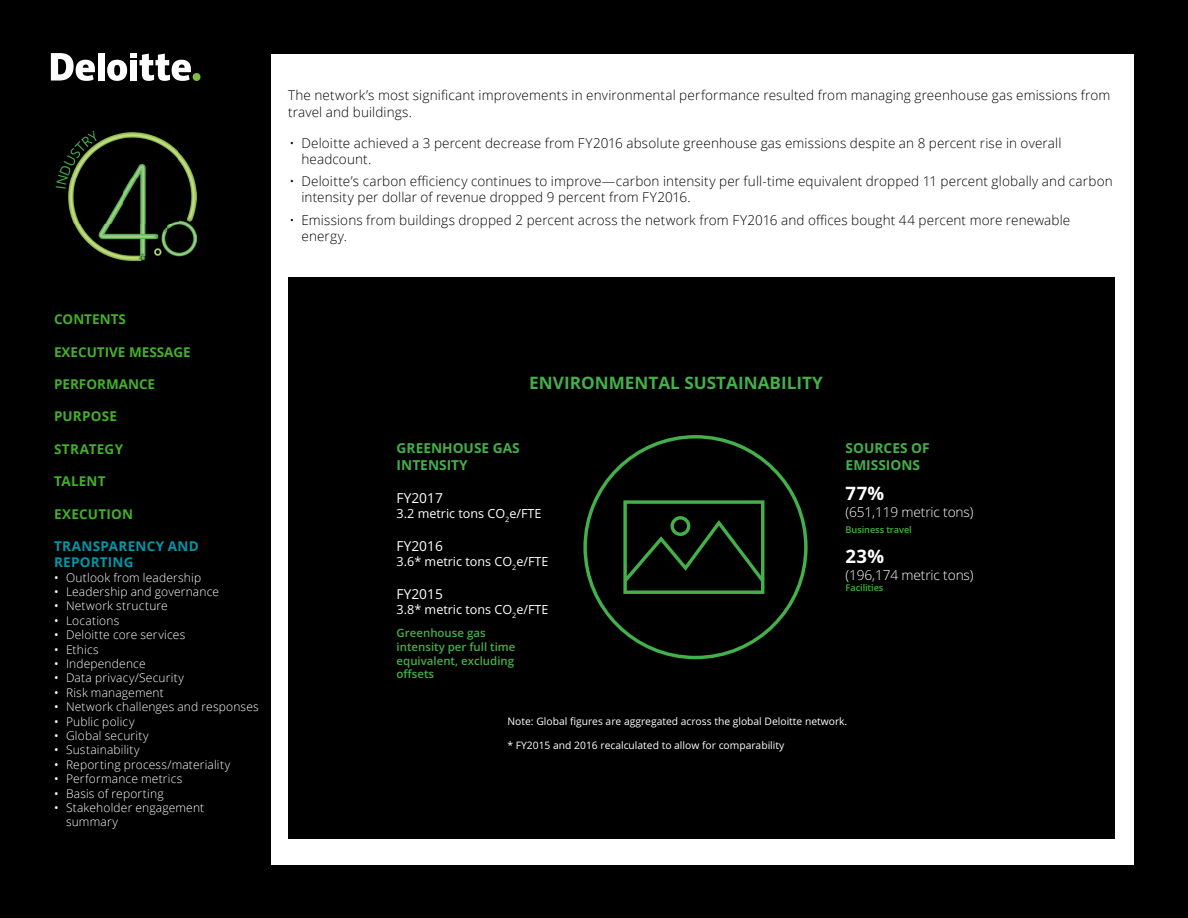
<style>
.page{position:relative;width:1188px;height:918px;background:#000}
.page>*{position:absolute;margin:0;border:0;box-sizing:border-box;transform-origin:0 0}
.t1{font:700 18.6px "Open Sans";color:#fff}
.t2{font:700 17.1px "Open Sans";color:#43b049}
.t3{font:700 13.8px/16.5px "Open Sans";color:#43b049}
.t4{font:300 13.8px "Open Sans";letter-spacing:-.01em;color:#fff}
.t5{font:13.8px "Open Sans";color:#fff}
.t6{font:300 13.5px/16.2px "Open Sans";letter-spacing:.01em;color:#000}
.t7{font:700 13.5px "Open Sans";color:#43b02a}
.t8{font:700 13.5px/16.2px "Open Sans";letter-spacing:.02em;color:#0097a9}
.t9{font:700 13.5px "Open Sans";letter-spacing:.02em;color:#43b02a}
.t10{font:12.6px "Open Sans";color:#fff}
.t11{font:300 12px/14.4px "Open Sans";letter-spacing:.015em;color:#fff}
.t12{font:600 11.4px/13.8px "Open Sans";color:#43b049}
.t13{font:10.35px "Open Sans";color:#fff}
.t14{font:600 9.3px "Open Sans";letter-spacing:-.01em;color:#43b049}
.s1{font-weight:400}
</style>
<div class="page">
<div style="left:193px;top:73px;width:8px;height:8px;background:#81bc42;border-radius:50%"></div>
<div style="left:98px;top:53px;width:7px;height:28px;background:#fff"></div>
<svg style="left:107px;top:53px;width:84px;height:28px"></svg>
<svg style="left:51px;top:53px;width:44px;height:28px"></svg>
<img style="left:68px;top:133px;width:129px;height:128px">
<div style="left:272px;top:54px;width:862px;height:811px;background:#fff"></div>
<div style="left:288px;top:278px;width:826px;height:561px;background:#000"></div>
<svg style="left:623px;top:500px;width:141px;height:94px"></svg>
<svg style="left:68px;top:133px;width:31px;height:56px"></svg>
<p class="t7" style="left:54px;top:310px;width:73px">CONTENTS</p>
<p class="t7" style="left:54px;top:342px;width:138px">EXECUTIVE MESSAGE</p>
<p class="t7" style="left:54px;top:374px;width:103px">PERFORMANCE</p>
<p class="t7" style="left:54px;top:407px;width:65px">PURPOSE</p>
<p class="t9" style="left:54px;top:439px;width:71px">STRATEGY</p>
<p class="t7" style="left:54px;top:472px;width:53px">TALENT</p>
<p class="t7" style="left:54px;top:504px;width:81px">EXECUTION</p>
<p class="t8" style="left:54px;top:538px;width:146px">TRANSPARENCY AND<br>REPORTING</p>
<p class="t11" style="left:54px;top:570px;width:149px"><span class="s1">•</span> Outlook from leadership</p>
<p class="t11" style="left:54px;top:584px;width:167px"><span class="s1">•</span> Leadership and governance</p>
<p class="t11" style="left:54px;top:598px;width:115px"><span class="s1">•</span> Network structure</p>
<p class="t11" style="left:54px;top:613px;width:67px"><span class="s1">•</span> Locations</p>
<p class="t11" style="left:54px;top:627px;width:133px"><span class="s1">•</span> Deloitte core services</p>
<p class="t11" style="left:54px;top:642px;width:46px"><span class="s1">•</span> Ethics</p>
<p class="t11" style="left:54px;top:656px;width:93px"><span class="s1">•</span> Independence</p>
<p class="t11" style="left:54px;top:670px;width:132px"><span class="s1">•</span> Data privacy/Security</p>
<p class="t11" style="left:54px;top:685px;width:111px"><span class="s1">•</span> Risk management</p>
<p class="t11" style="left:54px;top:699px;width:206px"><span class="s1">•</span> Network challenges and responses</p>
<p class="t11" style="left:54px;top:714px;width:82px"><span class="s1">•</span> Public policy</p>
<p class="t11" style="left:54px;top:728px;width:96px"><span class="s1">•</span> Global security</p>
<p class="t11" style="left:54px;top:742px;width:87px"><span class="s1">•</span> Sustainability</p>
<p class="t11" style="left:54px;top:757px;width:178px"><span class="s1">•</span> Reporting process/materiality</p>
<p class="t11" style="left:54px;top:771px;width:130px"><span class="s1">•</span> Performance metrics</p>
<p class="t11" style="left:54px;top:786px;width:111px"><span class="s1">•</span> Basis of reporting</p>
<p class="t11" style="left:66px;top:800px;width:140px;text-indent:-12px"><span class="s1">•</span> Stakeholder engagement summary</p>
<p class="t6" style="left:288px;top:87px;width:824px">The network’s most significant improvements in environmental performance resulted from managing greenhouse gas emissions from travel and buildings.</p>
<p class="t6" style="left:302px;top:134px;width:761px;text-indent:-12px">• Deloitte achieved a 3 percent decrease from FY2016 absolute greenhouse gas emissions despite an 8 percent rise in overall headcount.</p>
<p class="t6" style="left:302px;top:173px;width:813px;text-indent:-12px">• Deloitte’s carbon efficiency continues to improve—carbon intensity per full-time equivalent dropped 11 percent globally and carbon intensity per dollar of revenue dropped 9 percent from FY2016.</p>
<p class="t6" style="left:302px;top:211px;width:770px;text-indent:-12px">• Emissions from buildings dropped 2 percent across the network from FY2016 and offices bought 44 percent more renewable energy.</p>
<p class="t2" style="left:529px;top:371px;width:295px">ENVIRONMENTAL SUSTAINABILITY</p>
<p class="t3" style="left:397px;top:440px;width:125px">GREENHOUSE GAS<br>INTENSITY</p>
<p class="t5" style="left:397px;top:488px;width:48px">FY2017</p>
<p class="t10" style="left:397px;top:505px;width:146px">3.2 metric tons CO<sub>2</sub>e/FTE</p>
<p class="t5" style="left:397px;top:536px;width:48px">FY2016</p>
<p class="t10" style="left:397px;top:553px;width:153px">3.6* metric tons CO<sub>2</sub>e/FTE</p>
<p class="t5" style="left:397px;top:585px;width:48px">FY2015</p>
<p class="t10" style="left:397px;top:601px;width:153px">3.8* metric tons CO<sub>2</sub>e/FTE</p>
<p class="t12" style="left:397px;top:626px;width:120px">Greenhouse gas intensity per full time equivalent, excluding offsets</p>
<p class="t3" style="left:846px;top:440px;width:86px">SOURCES OF<br>EMISSIONS</p>
<h1 class="t1" style="left:846px;top:481px;width:40px">77%</h1>
<p class="t4" style="left:846px;top:502px;width:129px">(651,119 metric tons)</p>
<p class="t14" style="left:846px;top:523px;width:68px">Business travel</p>
<h1 class="t1" style="left:846px;top:544px;width:40px">23%</h1>
<p class="t4" style="left:846px;top:565px;width:129px">(196,174 metric tons)</p>
<p class="t14" style="left:846px;top:581px;width:39px">Facilities</p>
<p class="t13" style="left:508px;top:714px;width:341px">Note: Global figures are aggregated across the global Deloitte network.</p>
<p class="t13" style="left:508px;top:738px;width:278px">* FY2015 and 2016 recalculated to allow for comparability</p>
</div>
